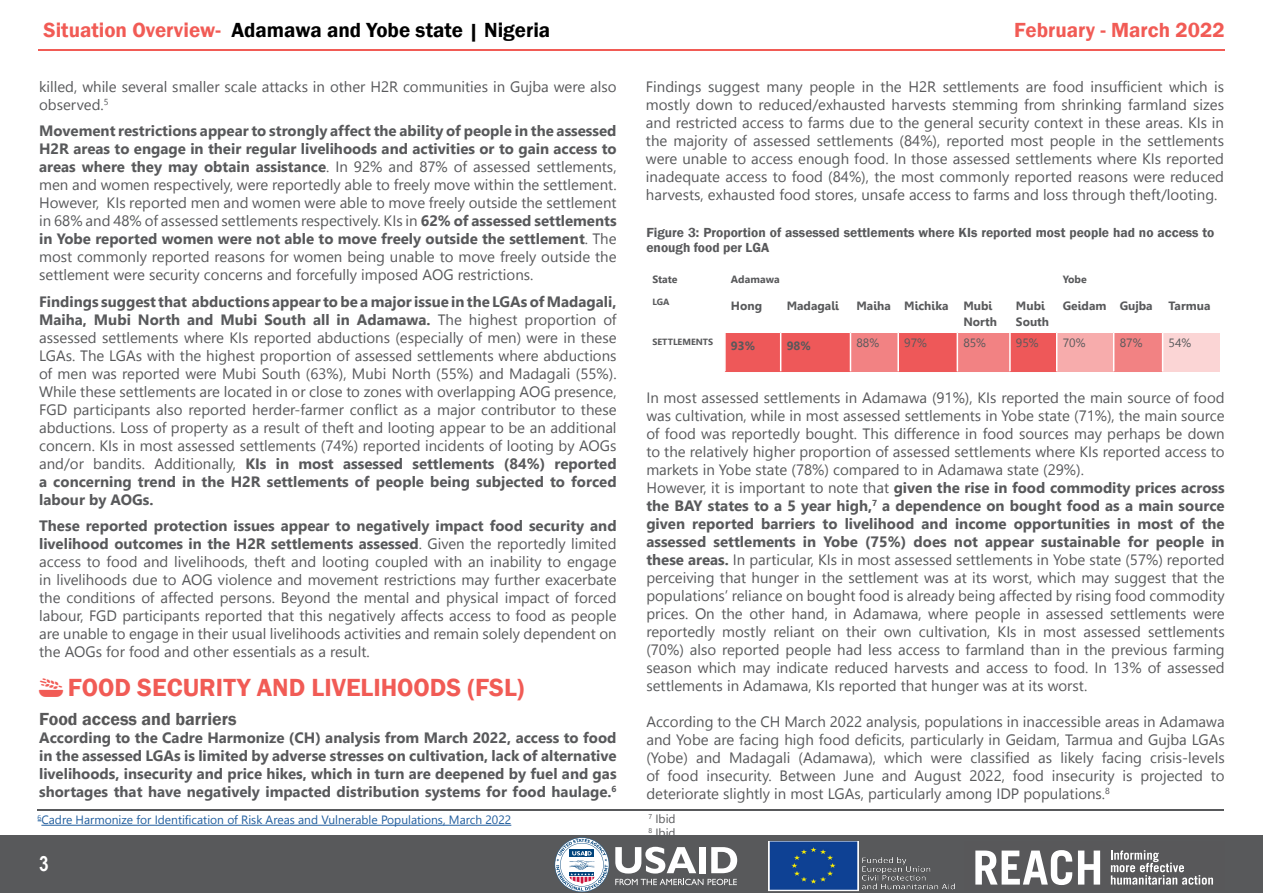
<style>
.page{position:relative;width:1263px;height:893px;background:#fff}
.page>*{position:absolute;margin:0;border:0;box-sizing:border-box;transform-origin:0 0}
.t1{font:600 25.5px "Franklin Gothic";color:#f15b55}
.t2{font:600 21px "Franklin Gothic";color:#000}
.t3{font:600 21px "Franklin Gothic";color:#f15b55}
.t4{font:700 21px "Arial Narrow";color:#fff}
.t5{font:600 18px "Franklin Gothic";color:#585859}
.t6{font:15px/18px "Leelawadee UI";color:#58595b;text-align:justify}
.t7{font:700 15px/18px "Leelawadee UI";color:#58595b;text-align:justify}
.t8{font:600 13.5px/15px "Franklin Gothic";color:#58595b}
.t9{font:12px "Leelawadee UI";color:#215e9e}
.t10{font:700 12px/16.5px "Leelawadee";color:#58595b}
.t11{font:12px/13.5px "Leelawadee UI";color:#58595b}
.t12{font:700 10.5px "Leelawadee UI";color:#58595b}
.t13{font:700 9px "Leelawadee UI";color:#58595b}
.s1{color:#f15b55}
.s2{font-weight:700}
</style>
<div class="page">
<hr style="left:38px;top:49px;width:1187px;height:2px;background:#f15b55">
<div style="left:0;top:836px;width:1263px;height:57px;background:#58595b"></div>
<svg style="left:975px;top:850px;width:125px;height:35px"></svg>
<svg style="left:1111px;top:850px;width:102px;height:35px"></svg>
<img style="left:768px;top:841px;width:187px;height:50px">
<svg style="left:615px;top:879px;width:122px;height:6px"></svg>
<svg style="left:615px;top:847px;width:81px;height:26px"></svg>
<div style="left:699px;top:847px;width:7px;height:26px;background:#fff"></div>
<svg style="left:711px;top:847px;width:26px;height:26px"></svg>
<svg style="left:555px;top:837px;width:54px;height:55px"></svg>
<hr style="left:38px;top:809px;width:1186px;height:2px;background:#58595b">
<hr style="left:41px;top:825px;width:470px;height:1px;background:#215e9e">
<svg style="left:725px;top:333px;width:437px;height:39px"></svg>
<div style="left:1057px;top:332px;width:57px;height:40px;background:#f7acac"></div>
<div style="left:1162px;top:332px;width:58px;height:40px;background:#fbd5d5"></div>
<hr style="left:724px;top:333px;width:2px;height:38px;background:#fff">
<hr style="left:780px;top:333px;width:1px;height:38px;background:#fff">
<hr style="left:850px;top:333px;width:1px;height:38px;background:#fff">
<hr style="left:897px;top:333px;width:2px;height:38px;background:#fff">
<hr style="left:956px;top:333px;width:2px;height:38px;background:#fff">
<hr style="left:1009px;top:333px;width:2px;height:38px;background:#fff">
<hr style="left:1057px;top:331px;width:57px;height:2px;background:#fff">
<hr style="left:1056px;top:333px;width:1px;height:38px;background:#fff">
<hr style="left:1113px;top:333px;width:1px;height:38px;background:#fff">
<hr style="left:1162px;top:331px;width:59px;height:2px;background:#fff">
<hr style="left:1162px;top:333px;width:1px;height:38px;background:#fff">
<h2 class="t2" style="left:44px;top:17px;width:508px"><span class="s1">Situation Overview-</span> Adamawa and Yobe state | Nigeria</h2>
<h2 class="t3" style="left:1014px;top:17px;width:212px">February - March 2022</h2>
<p class="t6" style="left:39px;top:77px;width:579px">killed, while several smaller scale attacks in other H2R communities in Gujba were also observed.<sup>5</sup></p>
<p class="t6" style="left:39px;top:121px;width:579px"><span class="s2">Movement restrictions appear to strongly affect the ability of people in the assessed H2R areas to engage in their regular livelihoods and activities or to gain access to areas where they may obtain assistance</span>. In 92% and 87% of assessed settlements, men and women respectively, were reportedly able to freely move within the settlement.<br>However, KIs reported men and women were able to move freely outside the settlement in 68% and 48% of assessed settlements respectively. KIs in <span class="s2">62% of assessed settlements in Yobe reported women were not able to move freely outside the settlement</span>. The most commonly reported reasons for women being unable to move freely outside the settlement were security concerns and forcefully imposed AOG restrictions.</p>
<p class="t6" style="left:39px;top:292px;width:579px"><span class="s2">Findings suggest that abductions appear to be a major issue in the LGAs of Madagali, Maiha, Mubi North and Mubi South all in Adamawa.</span> The highest proportion of assessed settlements where KIs reported abductions (especially of men) were in these LGAs. The LGAs with the highest proportion of assessed settlements where abductions of men was reported were Mubi South (63%), Mubi North (55%) and Madagali (55%).<br>While these settlements are located in or close to zones with overlapping AOG presence, FGD participants also reported herder-farmer conflict as a major contributor to these abductions. Loss of property as a result of theft and looting appear to be an additional concern. KIs in most assessed settlements (74%) reported incidents of looting by AOGs and/or bandits. Additionally, <span class="s2">KIs in most assessed settlements (84%) reported a concerning trend in the H2R settlements of people being subjected to forced labour by AOGs.</span></p>
<p class="t6" style="left:39px;top:516px;width:579px"><span class="s2">These reported protection issues appear to negatively impact food security and livelihood outcomes in the H2R settlements assessed</span>. Given the reportedly limited access to food and livelihoods, theft and looting coupled with an inability to engage in livelihoods due to AOG violence and movement restrictions may further exacerbate the conditions of affected persons. Beyond the mental and physical impact of forced labour, FGD participants reported that this negatively affects access to food as people are unable to engage in their usual livelihoods activities and remain solely dependent on the AOGs for food and other essentials as a result.</p>
<h1 class="t1" style="left:68px;top:672px;width:458px">FOOD SECURITY AND LIVELIHOODS (FSL)</h1>
<p class="t5" style="left:39px;top:708px;width:199px">Food access and barriers</p>
<p class="t7" style="left:39px;top:728px;width:579px">According to the Cadre Harmonize (CH) analysis from March 2022, access to food in the assessed LGAs is limited by adverse stresses on cultivation, lack of alternative livelihoods, insecurity and price hikes, which in turn are deepened by fuel and gas shortages that have negatively impacted distribution systems for food haulage.<sup>6</sup></p>
<p class="t9" style="left:38px;top:812px;width:475px"><sup>6</sup>Cadre Harmonize for Identification of Risk Areas and Vulnerable Populations, March 2022</p>
<h2 class="t4" style="left:39px;top:847px;width:11px">3</h2>
<p class="t6" style="left:646px;top:77px;width:580px">Findings suggest many people in the H2R settlements are food insufficient which is mostly down to reduced/exhausted harvests stemming from shrinking farmland sizes and restricted access to farms due to the general security context in these areas. KIs in the majority of assessed settlements (84%), reported most people in the settlements were unable to access enough food. In those assessed settlements where KIs reported inadequate access to food (84%), the most commonly reported reasons were reduced harvests, exhausted food stores, unsafe access to farms and loss through theft/looting.</p>
<p class="t8" style="left:646px;top:225px;width:570px">Figure 3: Proportion of assessed settlements where KIs reported most people had no access to enough food per LGA</p>
<p class="t12" style="left:652px;top:272px;width:27px">State</p>
<p class="t12" style="left:731px;top:272px;width:50px">Adamawa</p>
<p class="t12" style="left:1063px;top:272px;width:26px">Yobe</p>
<p class="t13" style="left:652px;top:295px;width:19px">LGA</p>
<p class="t10" style="left:731px;top:297px;width:33px">Hong</p>
<p class="t10" style="left:787px;top:297px;width:54px">Madagali</p>
<p class="t10" style="left:963px;top:297px;width:35px;text-indent:-107px">Maiha Michika Mubi<br>North</p>
<p class="t10" style="left:1016px;top:297px;width:35px">Mubi<br>South</p>
<p class="t10" style="left:1063px;top:297px;width:91px">Geidam Gujba</p>
<p class="t10" style="left:1168px;top:297px;width:43px">Tarmua</p>
<p class="t13" style="left:652px;top:335px;width:62px">SETTLEMENTS</p>
<p class="t10" style="left:731px;top:337px;width:26px">93%</p>
<p class="t10" style="left:787px;top:337px;width:26px">98%</p>
<p class="t11" style="left:856px;top:335px;width:24px">88%</p>
<p class="t11" style="left:904px;top:335px;width:24px">97%</p>
<p class="t11" style="left:963px;top:335px;width:24px">85%</p>
<p class="t11" style="left:1016px;top:335px;width:24px">95%</p>
<p class="t11" style="left:1063px;top:335px;width:24px">70%</p>
<p class="t11" style="left:1120px;top:335px;width:24px">87%</p>
<p class="t11" style="left:1168px;top:335px;width:24px">54%</p>
<p class="t6" style="left:646px;top:388px;width:580px;text-align:left">In most assessed settlements in Adamawa (91%), KIs reported the main source of food was cultivation, while in most assessed settlements in Yobe state (71%), the main source of food was reportedly bought. This difference in food sources may perhaps be down to the relatively higher proportion of assessed settlements where KIs reported access to markets in Yobe state (78%) compared to in Adamawa state (29%).<br>However, it is important to note that <span class="s2">given the rise in food commodity prices across the BAY states to a 5 year high,</span><sup>7</sup> <span class="s2">a dependence on bought food as a main source given reported barriers to livelihood and income opportunities in most of the assessed settlements in Yobe (75%) does not appear sustainable for people in these areas.</span> In particular, KIs in most assessed settlements in Yobe state (57%) reported perceiving that hunger in the settlement was at its worst, which may suggest that the populations’ reliance on bought food is already being affected by rising food commodity prices. On the other hand, in Adamawa, where people in assessed settlements were reportedly mostly reliant on their own cultivation, KIs in most assessed settlements (70%) also reported people had less access to farmland than in the previous farming season which may indicate reduced harvests and access to food. In 13% of assessed settlements in Adamawa, KIs reported that hunger was at its worst.</p>
<p class="t6" style="left:646px;top:712px;width:580px">According to the CH March 2022 analysis, populations in inaccessible areas in Adamawa and Yobe are facing high food deficits, particularly in Geidam, Tarmua and Gujba LGAs (Yobe) and Madagali (Adamawa), which were classified as likely facing crisis-levels of food insecurity. Between June and August 2022, food insecurity is projected to deteriorate slightly in most LGAs, particularly among IDP populations.<sup>8</sup></p>
<p class="t11" style="left:648px;top:812px;width:29px"><sup>7</sup> Ibid<br><sup>8</sup> Ibid</p>
</div>
